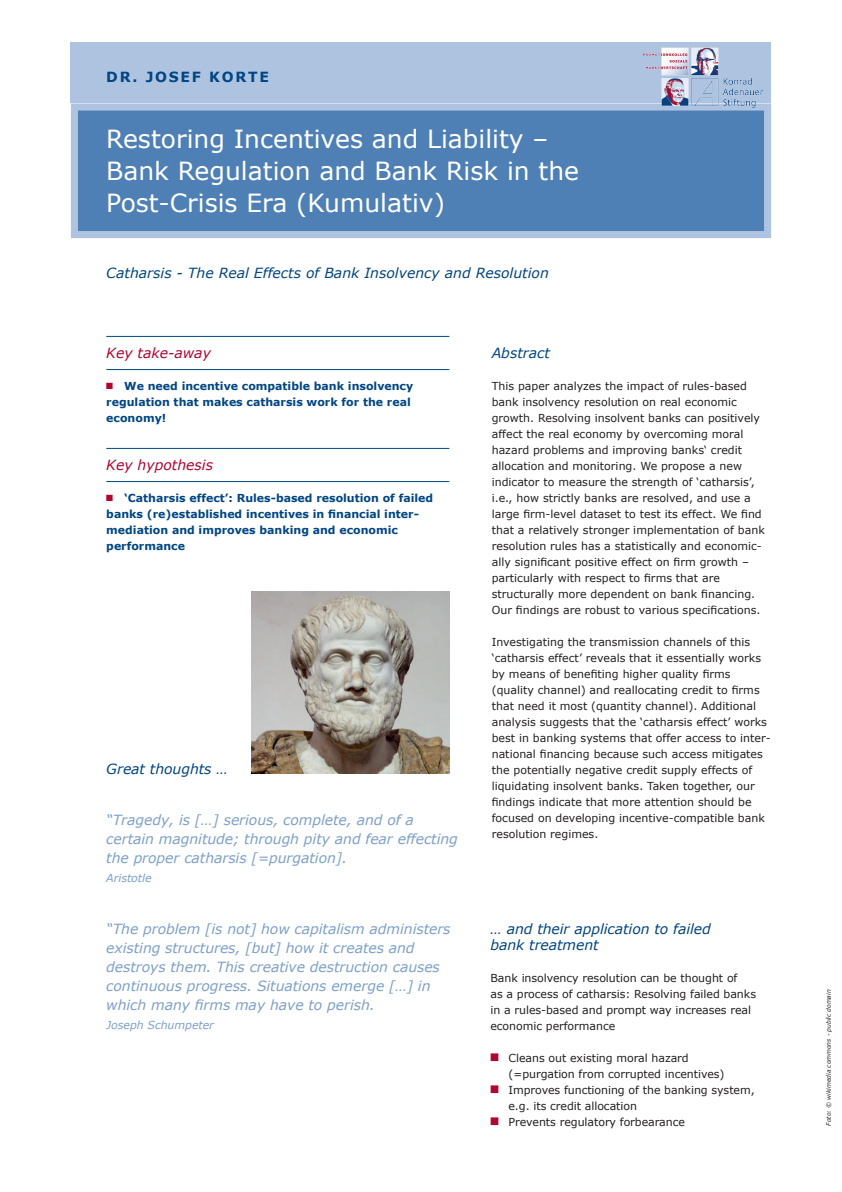
<style>
.page{position:relative;width:842px;height:1192px;background:#fff}
.page>*{position:absolute;margin:0;border:0;box-sizing:border-box;transform-origin:0 0}
.t1{font:25px/32px "Verdana";color:#fff}
.t2{font:italic 14px/19px "Verdana";letter-spacing:-.005em;color:#7da0cc}
.t3{font:italic 14px/16px "Verdana";color:#004684}
.t4{font:italic 14px "Verdana";color:#b00630}
.t5{font:700 14px "Verdana";letter-spacing:.125em;color:#004684}
.t6{font:11px/16px "Verdana";color:#231f20}
.t7{font:700 11px/16px "Verdana";color:#004684}
.t8{font:italic 11px "Verdana";letter-spacing:-.005em;color:#7da0cc}
.t9{font:italic 6px "Verdana";color:#231f20}
.s1{color:#b00630}
</style>
<div class="page">
<hr style="left:106px;top:336px;width:343px;height:1px;background:#004684">
<hr style="left:106px;top:369px;width:343px;height:1px;background:#004684">
<hr style="left:106px;top:448px;width:343px;height:1px;background:#004684">
<hr style="left:106px;top:481px;width:343px;height:1px;background:#004684">
<div style="left:71px;top:43px;width:700px;height:60px;background:#aec3e0"></div>
<div style="left:71px;top:103px;width:700px;height:135px;background:#4e80b6;border:7px solid #aec3e0"></div>
<img style="left:643px;top:47px;width:120px;height:64px">
<img style="left:251px;top:592px;width:199px;height:182px">
<p class="t5" style="left:106px;top:68px;width:164px">Dr. Josef Korte</p>
<h1 class="t1" style="left:106px;top:122px;width:474px">Restoring Incentives and Liability –<br>Bank Regulation and Bank Risk in the<br>Post-Crisis Era (Kumulativ)</h1>
<p class="t3" style="left:106px;top:264px;width:444px">Catharsis - The Real Effects of Bank Insolvency and Resolution</p>
<p class="t4" style="left:106px;top:344px;width:106px">Key take-away</p>
<p class="t7" style="left:106px;top:378px;width:308px"><span class="s1">■</span> We need incentive compatible bank insolvency regulation that makes catharsis work for the real economy!</p>
<p class="t4" style="left:106px;top:456px;width:108px">Key hypothesis</p>
<p class="t7" style="left:106px;top:490px;width:328px"><span class="s1">■</span> ‘Catharsis effect’: Rules-based resolution of failed banks (re)established incentives in financial inter&shy;mediation and improves banking and economic performance</p>
<p class="t3" style="left:106px;top:760px;width:123px">Great thoughts …</p>
<p class="t2" style="left:106px;top:810px;width:353px">“Tragedy, is […] serious, complete, and of a certain magnitude; through pity and fear effecting the proper catharsis [=purgation].</p>
<p class="t8" style="left:106px;top:871px;width:47px">Aristotle</p>
<p class="t2" style="left:106px;top:919px;width:346px">“The problem [is not] how capitalism administers existing structures, [but] how it creates and destroys them. This creative destruction causes continuous progress. Situations emerge […] in which many firms may have to perish.</p>
<p class="t8" style="left:106px;top:1018px;width:109px">Joseph Schumpeter</p>
<p class="t3" style="left:492px;top:344px;width:60px">Abstract</p>
<p class="t6" style="left:492px;top:378px;width:275px">This paper analyzes the impact of rules-based bank insolvency resolution on real economic growth. Resolving insolvent banks can positively affect the real economy by overcoming moral hazard problems and improving banks‘ credit -allocation and monitoring. We propose a new -indicator to measure the strength of ‘catharsis’, i.e., how strictly banks are resolved, and use a large firm-level dataset to test its effect. We find that a relatively stronger implementation of bank resolution rules has a statistically and economic&shy;ally significant positive effect on firm growth – particularly with respect to firms that are -struc-turally more dependent on bank financing.<br>Our findings are robust to various specifications.</p>
<p class="t6" style="left:492px;top:634px;width:280px">Investigating the transmission channels of this ‘catharsis effect’ reveals that it essentially works by means of benefiting higher quality firms -(quality channel) and reallocating credit to firms that need it most (quantity channel). Additional analysis suggests that the ‘catharsis effect’ works best in banking systems that offer access to inter&shy;national financing because such access mitigates the potentially negative credit supply effects of liquidating insolvent banks. Taken together, our findings indicate that more attention should be focused on developing incentive-compatible bank resolution regimes.</p>
<p class="t3" style="left:490px;top:920px;width:222px">… and their application to failed bank treatment</p>
<p class="t6" style="left:490px;top:969px;width:267px">Bank insolvency resolution can be thought of<br>as a process of catharsis: Resolving failed banks in a rules-based and prompt way increases real -economic performance</p>
<p class="t6" style="left:508px;top:1049px;width:218px;text-indent:-18px"><span class="s1">■</span> Cleans out existing moral hazard (=purgation from corrupted incentives)</p>
<p class="t6" style="left:508px;top:1081px;width:248px;text-indent:-18px"><span class="s1">■</span> Improves functioning of the banking system, e.g. its credit allocation</p>
<p class="t6" style="left:490px;top:1113px;width:196px"><span class="s1">■</span> Prevents regulatory forbearance</p>
<p class="t9" style="left:825px;top:1126px;width:138px;rotate:-90deg">Foto: © wikimedia commons - public domain</p>
</div>
